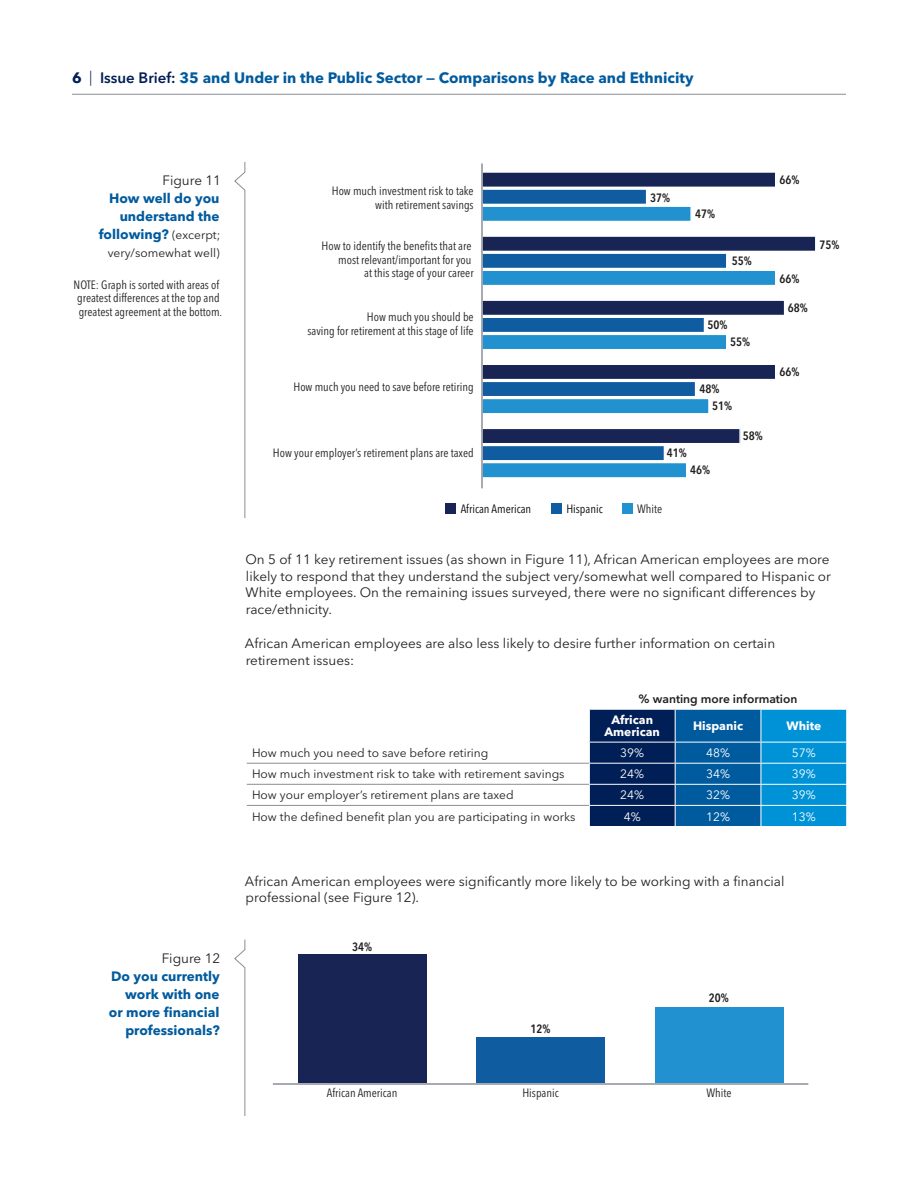
<style>
.page{position:relative;width:918px;height:1188px;background:#fff}
.page>*{position:absolute;margin:0;border:0;box-sizing:border-box;transform-origin:0 0}
.t1{font:700 15px "Avenir Next LT Pro";color:#005b9e}
.t2{font:13.5px/16.5px "Avenir Next LT Pro";color:#231f20}
.t3{font:700 13.5px/18px "Avenir Next LT Pro";color:#005b9e;text-align:right}
.t4{font:condensed 12px/13.5px "Avenir Next LT Pro";color:#231f20;text-align:right}
.t5{font:12px "Avenir Next LT Pro";color:#231f20}
.t6{font:600 condensed 12px/17px "Avenir Next LT Pro";color:#211e1e}
.t7{font:12px "Avenir Next LT Pro";color:#fff}
.t8{font:700 12px/12px "Avenir Next LT Pro";color:#fff;text-align:center}
.t9{font:condensed 12px "Avenir Next LT Pro";color:#050504}
.t10{font:600 12px "Avenir Next LT Pro";color:#231f20}
.s1{color:#001f56}
.s2{font-weight:300;color:#001f56}
.s3{font-weight:600;color:#001f56}
.s4{font-weight:400;font-size:12px;color:#231f20}
</style>
<div class="page">
<hr style="left:72px;top:94px;width:774px;height:1px;background:#898e96">
<svg style="left:234px;top:162px;width:12px;height:356px"></svg>
<div style="left:482px;top:206px;width:209px;height:16px;background:#2291d0"></div>
<div style="left:481px;top:205px;width:211px;height:17px;border:2px solid #fff"></div>
<div style="left:482px;top:270px;width:294px;height:16px;background:#2291d0"></div>
<div style="left:481px;top:269px;width:296px;height:17px;border:2px solid #fff"></div>
<div style="left:482px;top:334px;width:245px;height:16px;background:#2291d0"></div>
<div style="left:481px;top:334px;width:247px;height:16px;border:2px solid #fff"></div>
<div style="left:482px;top:398px;width:227px;height:16px;background:#2291d0"></div>
<div style="left:481px;top:398px;width:229px;height:17px;border:2px solid #fff"></div>
<div style="left:482px;top:463px;width:205px;height:15px;background:#2291d0"></div>
<div style="left:481px;top:462px;width:206px;height:17px;border:2px solid #fff"></div>
<div style="left:482px;top:189px;width:165px;height:15px;background:#105ca0"></div>
<div style="left:481px;top:188px;width:166px;height:17px;border:2px solid #fff"></div>
<div style="left:482px;top:253px;width:245px;height:16px;background:#105ca0"></div>
<div style="left:481px;top:252px;width:247px;height:17px;border:2px solid #fff"></div>
<div style="left:482px;top:317px;width:223px;height:16px;background:#105ca0"></div>
<div style="left:481px;top:317px;width:224px;height:16px;border:2px solid #fff"></div>
<div style="left:482px;top:381px;width:214px;height:16px;background:#105ca0"></div>
<div style="left:481px;top:381px;width:215px;height:16px;border:2px solid #fff"></div>
<div style="left:482px;top:445px;width:182px;height:16px;background:#105ca0"></div>
<div style="left:481px;top:445px;width:184px;height:17px;border:2px solid #fff"></div>
<div style="left:482px;top:172px;width:294px;height:15px;background:#182554"></div>
<div style="left:481px;top:171px;width:296px;height:17px;border:2px solid #fff"></div>
<div style="left:482px;top:236px;width:334px;height:15px;background:#182554"></div>
<div style="left:481px;top:235px;width:336px;height:17px;border:2px solid #fff"></div>
<div style="left:482px;top:300px;width:303px;height:16px;background:#182554"></div>
<div style="left:481px;top:299px;width:304px;height:17px;border:2px solid #fff"></div>
<div style="left:482px;top:364px;width:294px;height:16px;background:#182554"></div>
<div style="left:481px;top:363px;width:296px;height:17px;border:2px solid #fff"></div>
<div style="left:482px;top:428px;width:258px;height:16px;background:#182554"></div>
<div style="left:481px;top:428px;width:260px;height:16px;border:2px solid #fff"></div>
<hr style="left:481px;top:163px;width:2px;height:325px;background:#8b8f98">
<div style="left:445px;top:503px;width:11px;height:11px;background:#182554"></div>
<div style="left:551px;top:503px;width:11px;height:11px;background:#105ca0"></div>
<div style="left:622px;top:503px;width:10px;height:11px;background:#2291d0"></div>
<hr style="left:247px;top:763px;width:342px;height:1px;background:#898e96">
<hr style="left:247px;top:784px;width:342px;height:1px;background:#898e96">
<hr style="left:247px;top:805px;width:342px;height:1px;background:#898e96">
<svg style="left:589px;top:709px;width:258px;height:117px;background:#0d629e"></svg>
<svg style="left:234px;top:939px;width:12px;height:177px"></svg>
<hr style="left:273px;top:1083px;width:535px;height:2px;background:#8b8f98">
<div style="left:298px;top:954px;width:128px;height:129px;background:#182554"></div>
<div style="left:476px;top:1038px;width:129px;height:45px;background:#105ca0"></div>
<div style="left:655px;top:1007px;width:128px;height:76px;background:#2291d0"></div>
<p class="t1" style="left:72px;top:69px;width:623px"><span class="s1">6</span> <span class="s2">|</span> <span class="s3">Issue Brief:</span> 35 and Under in the Public Sector — Comparisons by Race and Ethnicity</p>
<p class="t2" style="left:163px;top:173px;width:60px">Figure 11</p>
<p class="t3" style="left:99px;top:190px;width:123px">How well do you understand the following? <span class="s4">(excerpt;</span></p>
<p class="t5" style="left:108px;top:246px;width:113px">very/somewhat well)</p>
<p class="t4" style="left:74px;top:278px;width:150px;text-align:center">NOTE: Graph is sorted with areas of greatest differences at the top and greatest agreement at the bottom.</p>
<p class="t4" style="left:332px;top:184px;width:143px">How much investment risk to take with retirement savings</p>
<p class="t4" style="left:322px;top:239px;width:154px">How to identify the benefits that are most relevant/important for you<br>at this stage of your career</p>
<p class="t4" style="left:308px;top:310px;width:168px">How much you should be<br>saving for retirement at this stage of life</p>
<p class="t4" style="left:293px;top:380px;width:182px">How much you need to save before retiring</p>
<p class="t4" style="left:273px;top:446px;width:202px">How your employer’s retirement plans are taxed</p>
<p class="t6" style="left:650px;top:189px;width:21px">37%</p>
<p class="t6" style="left:695px;top:206px;width:21px">47%</p>
<p class="t6" style="left:732px;top:252px;width:21px">55%</p>
<p class="t6" style="left:707px;top:316px;width:21px">50%</p>
<p class="t6" style="left:730px;top:333px;width:21px">55%</p>
<p class="t6" style="left:667px;top:444px;width:21px">41%</p>
<p class="t6" style="left:712px;top:380px;width:21px;text-indent:-13px">48%<br>51%</p>
<p class="t6" style="left:743px;top:427px;width:21px">58%</p>
<p class="t6" style="left:690px;top:461px;width:21px">46%</p>
<p class="t9" style="left:461px;top:502px;width:72px">African American</p>
<p class="t9" style="left:566px;top:502px;width:38px">Hispanic</p>
<p class="t4" style="left:637px;top:502px;width:27px">White</p>
<p class="t6" style="left:780px;top:171px;width:21px">66%</p>
<p class="t6" style="left:780px;top:270px;width:21px">66%</p>
<p class="t6" style="left:788px;top:299px;width:21px">68%</p>
<p class="t6" style="left:819px;top:236px;width:21px">75%</p>
<p class="t6" style="left:780px;top:363px;width:21px">66%</p>
<p class="t2" style="left:245px;top:551px;width:587px">On 5 of 11 key retirement issues (as shown in Figure 11), African American employees are more likely to respond that they understand the subject very/somewhat well compared to Hispanic or White employees. On the remaining issues surveyed, there were no significant differences by race/ethnicity.</p>
<p class="t2" style="left:245px;top:635px;width:532px">African American employees are also less likely to desire further information on certain retirement issues:</p>
<p class="t10" style="left:639px;top:692px;width:160px">% wanting more information</p>
<p class="t8" style="left:604px;top:714px;width:57px">African<br>American</p>
<p class="t8" style="left:693px;top:720px;width:52px">Hispanic</p>
<p class="t8" style="left:786px;top:720px;width:36px">White</p>
<p class="t5" style="left:252px;top:746px;width:238px">How much you need to save before retiring</p>
<p class="t7" style="left:620px;top:746px;width:25px">39%</p>
<p class="t7" style="left:706px;top:746px;width:25px">48%</p>
<p class="t7" style="left:792px;top:746px;width:25px">57%</p>
<p class="t5" style="left:252px;top:767px;width:314px">How much investment risk to take with retirement savings</p>
<p class="t7" style="left:620px;top:767px;width:25px">24%</p>
<p class="t7" style="left:706px;top:767px;width:25px">34%</p>
<p class="t7" style="left:792px;top:767px;width:25px">39%</p>
<p class="t5" style="left:252px;top:788px;width:263px">How your employer’s retirement plans are taxed</p>
<p class="t7" style="left:620px;top:788px;width:25px">24%</p>
<p class="t7" style="left:706px;top:788px;width:25px">32%</p>
<p class="t7" style="left:792px;top:788px;width:25px">39%</p>
<p class="t5" style="left:252px;top:809px;width:325px">How the defined benefit plan you are participating in works</p>
<p class="t7" style="left:624px;top:809px;width:18px">4%</p>
<p class="t7" style="left:706px;top:809px;width:25px">12%</p>
<p class="t7" style="left:792px;top:809px;width:25px">13%</p>
<p class="t2" style="left:245px;top:873px;width:541px">African American employees were significantly more likely to be working with a financial professional (see Figure 12).</p>
<p class="t2" style="left:162px;top:950px;width:60px">Figure 12</p>
<p class="t3" style="left:109px;top:967px;width:112px">Do you currently work with one or more financial professionals?</p>
<p class="t6" style="left:352px;top:938px;width:21px">34%</p>
<p class="t6" style="left:531px;top:1020px;width:21px">12%</p>
<p class="t6" style="left:709px;top:990px;width:21px">20%</p>
<p class="t4" style="left:327px;top:1086px;width:72px">African American</p>
<p class="t4" style="left:522px;top:1086px;width:38px">Hispanic</p>
<p class="t4" style="left:707px;top:1086px;width:27px">White</p>
</div>
